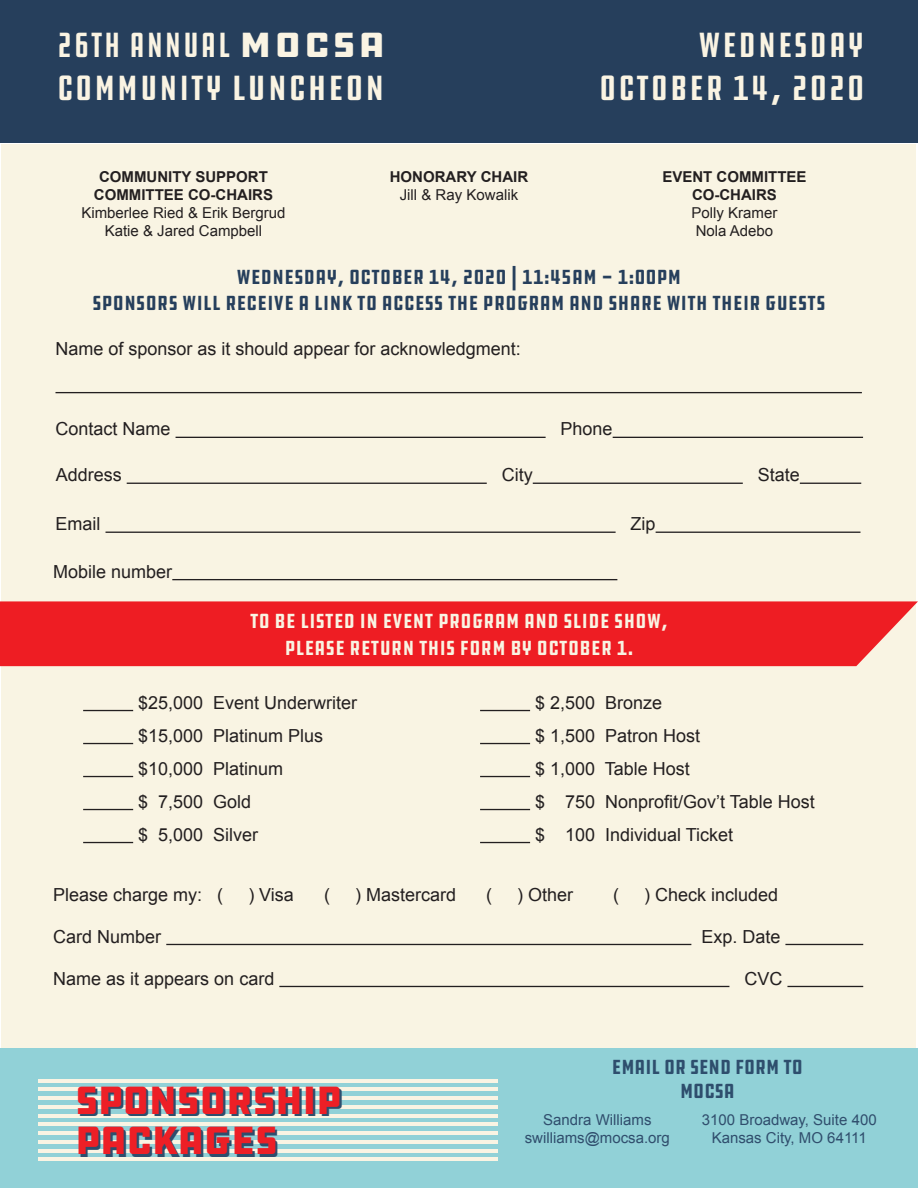
<style>
.page{position:relative;width:918px;height:1188px;background:#fff}
.page>*{position:absolute;margin:0;border:0;box-sizing:border-box;transform-origin:0 0}
.t1{font:40.5px "DDC Hardware";letter-spacing:-.03em;color:#ed1f26}
.t2{font:extra-condensed 36px/43.2px "DDC Hardware";letter-spacing:.05em;color:#faf4e3}
.t3{font:extra-condensed 36px "DDC Hardware";letter-spacing:.05em;color:#faf4e3;scale:1.1 1}
.t4{font:condensed 21px "DDC Hardware";letter-spacing:.02em;color:#263f5c}
.t5{font:condensed 21px "DDC Hardware";letter-spacing:.02em;color:#f9f4e3}
.t6{font:condensed 21px "DDC Hardware";color:#2e4e6d}
.t7{font:18px "Arial";color:#231f20}
.t8{font:15px "Arial";color:#231f20}
.t9{font:15px "Arial";color:#304e6d}
.t10{font:700 15px/18px "Arial";color:#231f20;text-align:center}
.s1{font-stretch:normal}
</style>
<div class="page">
<div style="left:2px;top:144px;width:914px;height:904px;background:#f9f4e3"></div>
<div style="left:0;top:0;width:918px;height:143px;background:#263f5c"></div>
<div style="left:0;top:1048px;width:918px;height:140px;background:#91d1d7"></div>
<hr style="left:39px;top:1079px;width:459px;height:4px;background:#faf4e3">
<hr style="left:38px;top:1087px;width:460px;height:4px;background:#faf4e3">
<hr style="left:38px;top:1096px;width:460px;height:4px;background:#faf4e3">
<hr style="left:38px;top:1105px;width:460px;height:4px;background:#faf4e3">
<hr style="left:38px;top:1114px;width:460px;height:4px;background:#faf4e3">
<hr style="left:38px;top:1122px;width:460px;height:4px;background:#faf4e3">
<hr style="left:38px;top:1131px;width:460px;height:4px;background:#faf4e3">
<hr style="left:38px;top:1140px;width:460px;height:4px;background:#faf4e3">
<hr style="left:38px;top:1149px;width:460px;height:4px;background:#faf4e3">
<hr style="left:38px;top:1157px;width:460px;height:4px;background:#faf4e3">
<div style="left:0;top:601px;width:918px;height:65px;background:#ee1d23"></div>
<hr style="left:166px;top:944px;width:525px;height:1px;background:#231f20">
<hr style="left:785px;top:944px;width:78px;height:1px;background:#231f20">
<hr style="left:279px;top:986px;width:450px;height:1px;background:#231f20">
<hr style="left:787px;top:986px;width:76px;height:1px;background:#231f20">
<hr style="left:83px;top:710px;width:50px;height:1px;background:#231f20">
<hr style="left:83px;top:743px;width:50px;height:1px;background:#231f20">
<hr style="left:83px;top:776px;width:50px;height:1px;background:#231f20">
<hr style="left:83px;top:809px;width:50px;height:1px;background:#231f20">
<hr style="left:83px;top:842px;width:50px;height:1px;background:#231f20">
<hr style="left:480px;top:710px;width:50px;height:1px;background:#231f20">
<hr style="left:480px;top:743px;width:50px;height:1px;background:#231f20">
<hr style="left:480px;top:776px;width:50px;height:1px;background:#231f20">
<hr style="left:480px;top:809px;width:50px;height:1px;background:#231f20">
<hr style="left:480px;top:842px;width:50px;height:1px;background:#231f20">
<hr style="left:56px;top:392px;width:806px;height:1px;background:#231f20">
<hr style="left:176px;top:437px;width:370px;height:1px;background:#231f20">
<hr style="left:613px;top:437px;width:250px;height:1px;background:#231f20">
<hr style="left:127px;top:483px;width:360px;height:1px;background:#231f20">
<hr style="left:533px;top:483px;width:210px;height:1px;background:#231f20">
<hr style="left:800px;top:483px;width:61px;height:1px;background:#231f20">
<hr style="left:106px;top:532px;width:510px;height:1px;background:#231f20">
<hr style="left:656px;top:532px;width:205px;height:1px;background:#231f20">
<hr style="left:172px;top:579px;width:445px;height:1px;background:#231f20">
<h2 class="t2" style="left:57px;top:24px;width:330px">26TH ANNUAL <span class="s1">MOCSA<br></span>COMMUNITY LUNCHEON</h2>
<p class="t3" style="left:698px;top:23px;width:152px">WEDNESDAY</p>
<p class="t3" style="left:599px;top:67px;width:242px">OCTOBER 14, 2020</p>
<p class="t10" style="left:94px;top:169px;width:181px">COMMUNITY SUPPORT<br>COMMITTEE CO-CHAIRS</p>
<p class="t8" style="left:81px;top:203px;width:206px">Kimberlee Ried &amp; Erik Bergrud</p>
<p class="t8" style="left:105px;top:221px;width:159px">Katie &amp; Jared Campbell</p>
<p class="t10" style="left:390px;top:169px;width:140px">HONORARY CHAIR</p>
<p class="t8" style="left:400px;top:185px;width:120px">Jill &amp; Ray Kowalik</p>
<p class="t10" style="left:662px;top:169px;width:146px">EVENT COMMITTEE</p>
<p class="t10" style="left:692px;top:187px;width:86px">CO-CHAIRS</p>
<p class="t8" style="left:692px;top:203px;width:87px">Polly Kramer</p>
<p class="t8" style="left:696px;top:221px;width:79px">Nola Adebo</p>
<p class="t4" style="left:237px;top:264px;width:446px">WEDNESDAY, OCTOBER 14, 2020 | 11:45AM - 1:00PM</p>
<p class="t4" style="left:93px;top:290px;width:734px">SPONSORS WILL RECEIVE A LINK TO ACCESS THE PROGRAM AND SHARE WITH THEIR GUESTS</p>
<p class="t7" style="left:56px;top:337px;width:467px">Name of sponsor as it should appear for acknowledgment:</p>
<p class="t7" style="left:56px;top:417px;width:117px">Contact Name</p>
<p class="t7" style="left:561px;top:417px;width:54px">Phone</p>
<p class="t7" style="left:56px;top:463px;width:68px">Address</p>
<p class="t7" style="left:502px;top:463px;width:32px">City</p>
<p class="t7" style="left:758px;top:463px;width:44px">State</p>
<p class="t7" style="left:56px;top:512px;width:46px">Email</p>
<p class="t7" style="left:631px;top:512px;width:27px">Zip</p>
<p class="t7" style="left:53px;top:560px;width:121px">Mobile number</p>
<p class="t5" style="left:250px;top:608px;width:419px">TO BE LISTED IN EVENT PROGRAM AND SLIDE SHOW,</p>
<p class="t5" style="left:285px;top:635px;width:350px">PLEASE RETURN THIS FORM BY OCTOBER 1.</p>
<p class="t7" style="left:138px;top:691px;width:221px">$25,000 Event Underwriter</p>
<p class="t7" style="left:138px;top:724px;width:187px">$15,000 Platinum Plus</p>
<p class="t7" style="left:138px;top:757px;width:147px">$10,000 Platinum</p>
<p class="t7" style="left:138px;top:790px;width:115px">$ 7,500 Gold</p>
<p class="t7" style="left:138px;top:823px;width:122px">$ 5,000 Silver</p>
<p class="t7" style="left:535px;top:691px;width:129px">$ 2,500 Bronze</p>
<p class="t7" style="left:535px;top:724px;width:167px">$ 1,500 Patron Host</p>
<p class="t7" style="left:535px;top:757px;width:156px">$ 1,000 Table Host</p>
<p class="t7" style="left:535px;top:790px;width:281px">$ 750 Nonprofit/Gov’t Table Host</p>
<p class="t7" style="left:535px;top:823px;width:200px">$ 100 Individual Ticket</p>
<p class="t7" style="left:53px;top:882px;width:172px">Please charge my: (</p>
<p class="t7" style="left:248px;top:882px;width:47px">) Visa</p>
<p class="t7" style="left:324px;top:882px;width:7px">(</p>
<p class="t7" style="left:355px;top:882px;width:103px">) Mastercard</p>
<p class="t7" style="left:486px;top:882px;width:7px">(</p>
<p class="t7" style="left:517px;top:882px;width:58px">) Other</p>
<p class="t7" style="left:613px;top:882px;width:7px">(</p>
<p class="t7" style="left:644px;top:882px;width:136px">) Check included</p>
<p class="t7" style="left:53px;top:924px;width:110px">Card Number</p>
<p class="t7" style="left:701px;top:924px;width:81px">Exp. Date</p>
<p class="t7" style="left:53px;top:966px;width:223px">Name as it appears on card</p>
<p class="t7" style="left:744px;top:966px;width:39px">CVC</p>
<p class="t1" style="left:75px;top:1074px;width:269px">SPONSORSHIP</p>
<p class="t1" style="left:75px;top:1115px;width:205px">PACKAGES</p>
<p class="t6" style="left:612px;top:1054px;width:193px">EMAIL OR SEND FORM TO</p>
<p class="t6" style="left:680px;top:1078px;width:56px">MOCSA</p>
<p class="t9" style="left:543px;top:1110px;width:110px">Sandra Williams</p>
<p class="t9" style="left:525px;top:1128px;width:147px">swilliams@mocsa.org</p>
<p class="t9" style="left:702px;top:1110px;width:176px">3100 Broadway, Suite 400</p>
<p class="t9" style="left:712px;top:1128px;width:157px">Kansas City, MO 64111</p>
</div>
